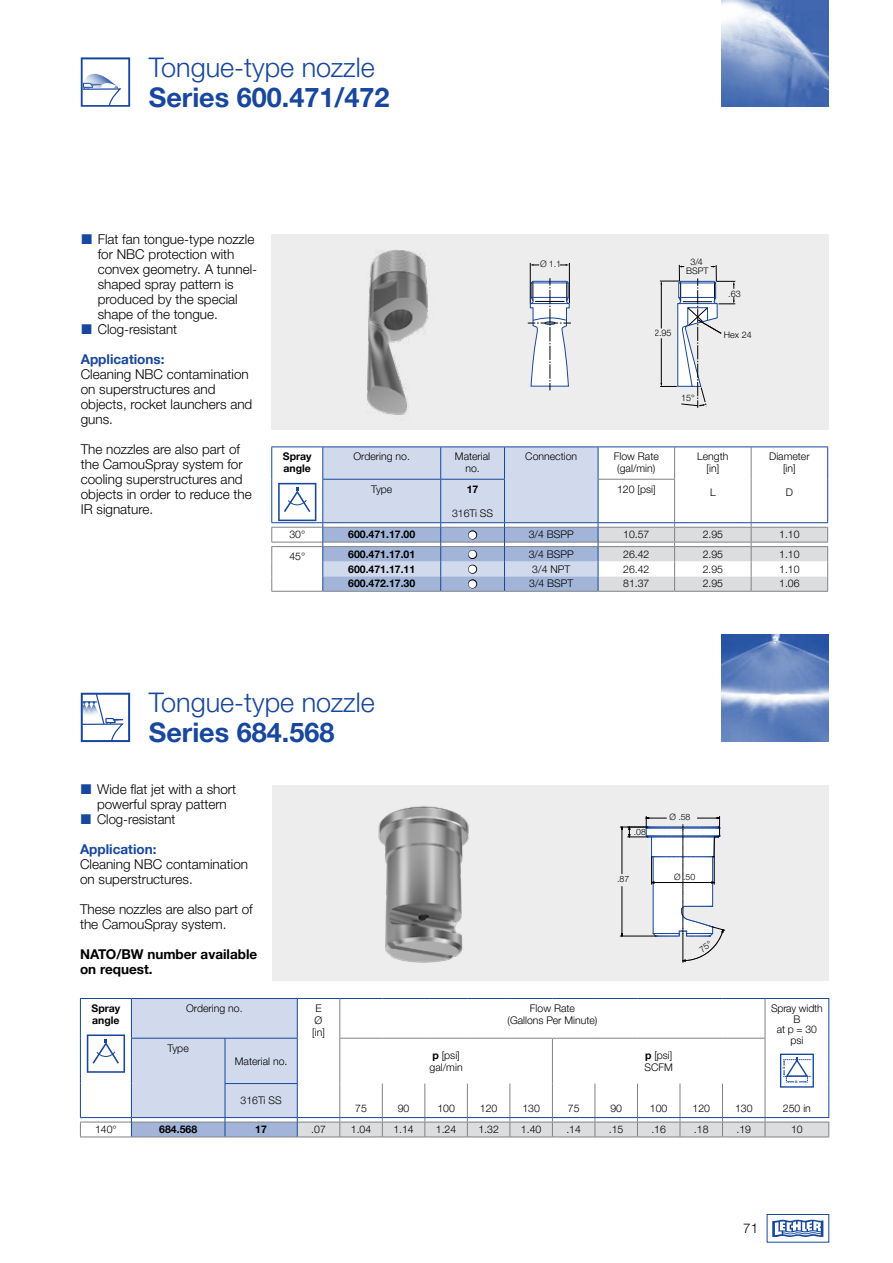
<style>
.page{position:relative;width:893px;height:1263px;background:#fff}
.page>*{position:absolute;margin:0;border:0;box-sizing:border-box;transform-origin:0 0}
.t1{font:300 27px "Helvetica Neue LTW1 G";color:#17479e}
.t2{font:700 27px "Helvetica Neue LTW1 G";color:#17479e}
.t3{font:300 13.5px/15px "Helvetica Neue LTW1 G";color:#000}
.t4{font:700 13.5px/15px "Helvetica Neue LTW1 G";color:#000}
.t5{font:700 13.5px "Helvetica Neue LTW1 G";color:#17479e}
.t6{font:300 10.5px/12px "Helvetica Neue LTW1 G";color:#000;text-align:center}
.t7{font:700 10.5px/12px "Helvetica Neue LTW1 G";color:#000}
.t8{font:300 9px/9px "Helvetica Neue LTW1 G";color:#000;text-align:center}
.t9{font:300 9px "Helvetica Neue LTW1 G";color:#0d1214}
.t10{font:300 8.7px "Helvetica Neue LTW1 G";color:#010001}
.t11{font:700 3.3px "Helvetica Neue LTW1 G";color:#17479e}
.s1{font-weight:700}
</style>
<div class="page">
<div style="left:272px;top:785px;width:556px;height:195px;background:#ededee"></div>
<div style="left:271px;top:234px;width:557px;height:195px;background:#ededee"></div>
<div style="left:767px;top:1214px;width:62px;height:28px;border:1px solid #17479e"></div>
<svg style="left:772px;top:1219px;width:51px;height:18px"></svg>
<svg style="left:530px;top:278px;width:41px;height:112px"></svg>
<svg style="left:560px;top:264px;width:9px;height:2px"></svg>
<svg style="left:531px;top:264px;width:8px;height:2px"></svg>
<hr style="left:569px;top:263px;width:1px;height:40px;background:#000">
<hr style="left:530px;top:263px;width:1px;height:40px;background:#000">
<svg style="left:660px;top:265px;width:75px;height:143px"></svg>
<svg style="left:81px;top:693px;width:49px;height:49px"></svg>
<svg style="left:81px;top:57px;width:49px;height:50px"></svg>
<img style="left:722px;top:0;width:106px;height:106px">
<img style="left:722px;top:635px;width:106px;height:107px">
<img style="left:378px;top:806px;width:91px;height:157px">
<img style="left:367px;top:250px;width:163px;height:170px">
<hr style="left:271px;top:591px;width:52px;height:1px;background:#808285">
<hr style="left:271px;top:527px;width:51px;height:1px;background:#808285">
<svg style="left:271px;top:528px;width:1px;height:63px"></svg>
<hr style="left:271px;top:446px;width:52px;height:1px;background:#17479e">
<hr style="left:271px;top:447px;width:1px;height:32px;background:#17479e">
<hr style="left:323px;top:446px;width:118px;height:1px;background:#17479e">
<hr style="left:441px;top:446px;width:63px;height:1px;background:#17479e">
<hr style="left:504px;top:446px;width:94px;height:1px;background:#17479e">
<hr style="left:598px;top:446px;width:77px;height:1px;background:#17479e">
<hr style="left:675px;top:446px;width:76px;height:1px;background:#17479e">
<hr style="left:751px;top:446px;width:77px;height:1px;background:#17479e">
<hr style="left:271px;top:479px;width:1px;height:43px;background:#17479e">
<hr style="left:271px;top:522px;width:52px;height:1px;background:#17479e">
<hr style="left:323px;top:591px;width:118px;height:1px;background:#808285">
<hr style="left:441px;top:591px;width:63px;height:1px;background:#808285">
<hr style="left:504px;top:591px;width:94px;height:1px;background:#808285">
<hr style="left:598px;top:591px;width:77px;height:1px;background:#808285">
<hr style="left:675px;top:591px;width:76px;height:1px;background:#808285">
<hr style="left:751px;top:591px;width:77px;height:1px;background:#808285">
<hr style="left:271px;top:542px;width:51px;height:1px;background:#808285">
<hr style="left:271px;top:546px;width:51px;height:1px;background:#808285">
<svg style="left:278px;top:483px;width:38px;height:38px"></svg>
<hr style="left:80px;top:1122px;width:51px;height:1px;background:#808285">
<svg style="left:80px;top:1122px;width:1px;height:14px"></svg>
<hr style="left:80px;top:1136px;width:51px;height:1px;background:#808285">
<hr style="left:80px;top:998px;width:51px;height:1px;background:#17479e">
<hr style="left:80px;top:999px;width:1px;height:39px;background:#17479e">
<hr style="left:80px;top:1038px;width:1px;height:45px;background:#17479e">
<hr style="left:80px;top:1083px;width:1px;height:34px;background:#17479e">
<hr style="left:80px;top:1117px;width:51px;height:1px;background:#17479e">
<svg style="left:87px;top:1034px;width:38px;height:39px"></svg>
<svg style="left:131px;top:998px;width:698px;height:139px"></svg>
<svg style="left:322px;top:447px;width:506px;height:144px"></svg>
<svg style="left:620px;top:816px;width:105px;height:146px"></svg>
<h1 class="t1" style="left:149px;top:51px;width:227px">Tongue-type nozzle</h1>
<h1 class="t2" style="left:149px;top:80px;width:242px">Series 600.471/472</h1>
<p class="t3" style="left:98px;top:231px;width:161px">Flat fan tongue-type nozzle for NBC protection with convex geometry. A tunnel&shy;shaped spray pattern is produced by the special shape of the tongue.<br>Clog-resistant</p>
<p class="t5" style="left:81px;top:350px;width:85px">Applications:</p>
<p class="t3" style="left:81px;top:366px;width:173px">Cleaning NBC contamination on superstructures and objects, rocket launchers and guns.</p>
<p class="t3" style="left:81px;top:441px;width:173px">The nozzles are also part of the CamouSpray system for cooling superstructures and objects in order to reduce the<br>IR signature.</p>
<p class="t7" style="left:283px;top:451px;width:30px">Spray angle</p>
<p class="t6" style="left:353px;top:451px;width:58px">Ordering no.</p>
<p class="t6" style="left:455px;top:451px;width:37px">Material no.</p>
<p class="t6" style="left:525px;top:451px;width:53px">Connection</p>
<p class="t6" style="left:614px;top:451px;width:46px">Flow Rate (gal/min)</p>
<p class="t6" style="left:697px;top:451px;width:33px">Length [in]</p>
<p class="t8" style="left:686px;top:258px;width:24px">3/4<br>BSPT</p>
<p class="t9" style="left:540px;top:259px;width:23px">Ø 1.1</p>
<p class="t8" style="left:728px;top:289px;width:14px">.63</p>
<p class="t8" style="left:654px;top:328px;width:19px">2.95</p>
<p class="t8" style="left:724px;top:330px;width:29px">Hex 24</p>
<p class="t8" style="left:681px;top:394px;width:15px">15°</p>
<p class="t6" style="left:617px;top:483px;width:40px">120 [psi]</p>
<p class="t6" style="left:371px;top:483px;width:23px">Type</p>
<p class="t7" style="left:467px;top:483px;width:13px">17</p>
<p class="t6" style="left:452px;top:507px;width:43px">316Ti SS</p>
<p class="t6" style="left:710px;top:487px;width:7px">L</p>
<p class="t6" style="left:769px;top:451px;width:42px">Diameter [in]</p>
<p class="t6" style="left:786px;top:487px;width:9px">D</p>
<p class="t6" style="left:289px;top:529px;width:17px">30°</p>
<p class="t7" style="left:348px;top:529px;width:69px">600.471.17.00</p>
<p class="t6" style="left:529px;top:529px;width:46px">3/4 BSPP</p>
<p class="t6" style="left:623px;top:529px;width:28px">10.57</p>
<p class="t6" style="left:703px;top:529px;width:22px">2.95</p>
<p class="t6" style="left:779px;top:529px;width:22px">1.10</p>
<p class="t6" style="left:289px;top:550px;width:17px">45°</p>
<p class="t7" style="left:348px;top:548px;width:69px">600.471.17.01</p>
<p class="t6" style="left:529px;top:548px;width:46px">3/4 BSPP</p>
<p class="t6" style="left:623px;top:548px;width:28px">26.42</p>
<p class="t6" style="left:703px;top:548px;width:22px">2.95</p>
<p class="t6" style="left:779px;top:548px;width:22px">1.10</p>
<p class="t7" style="left:348px;top:563px;width:69px">600.471.17.11</p>
<p class="t6" style="left:532px;top:563px;width:39px">3/4 NPT</p>
<p class="t6" style="left:623px;top:563px;width:28px">26.42</p>
<p class="t6" style="left:703px;top:563px;width:22px">2.95</p>
<p class="t6" style="left:779px;top:563px;width:22px">1.10</p>
<p class="t7" style="left:348px;top:577px;width:69px">600.472.17.30</p>
<p class="t6" style="left:529px;top:578px;width:46px">3/4 BSPT</p>
<p class="t6" style="left:623px;top:578px;width:28px">81.37</p>
<p class="t6" style="left:703px;top:578px;width:22px">2.95</p>
<p class="t6" style="left:779px;top:578px;width:22px">1.06</p>
<h1 class="t1" style="left:149px;top:686px;width:227px">Tongue-type nozzle</h1>
<h1 class="t2" style="left:149px;top:716px;width:187px">Series 684.568</h1>
<p class="t3" style="left:97px;top:782px;width:141px">Wide flat jet with a short powerful spray pattern<br>Clog-resistant</p>
<p class="t5" style="left:80px;top:841px;width:78px">Application:</p>
<p class="t3" style="left:80px;top:857px;width:170px">Cleaning NBC contamination on superstructures.</p>
<p class="t3" style="left:80px;top:902px;width:174px">These nozzles are also part of the CamouSpray system.</p>
<p class="t4" style="left:80px;top:947px;width:179px">NATO/BW number available on request.</p>
<p class="t7" style="left:92px;top:1002px;width:30px">Spray angle</p>
<p class="t6" style="left:186px;top:1002px;width:58px">Ordering no.</p>
<p class="t6" style="left:312px;top:1002px;width:14px">E<br>Ø [in]</p>
<p class="t6" style="left:507px;top:1002px;width:91px">Flow Rate<br>(Gallons Per Minute)</p>
<p class="t6" style="left:771px;top:1003px;width:53px;line-height:10.5px">Spray width<br>B<br>at p = 30 psi</p>
<p class="t11" style="left:783px;top:1066px;width:4px">H</p>
<p class="t11" style="left:795px;top:1080px;width:4px">B</p>
<p class="t10" style="left:669px;top:812px;width:23px">Ø .58</p>
<p class="t10" style="left:634px;top:826px;width:14px">.08</p>
<p class="t10" style="left:617px;top:874px;width:14px">.87</p>
<p class="t10" style="left:674px;top:872px;width:23px">Ø .50</p>
<p class="t6" style="left:168px;top:1042px;width:23px">Type</p>
<p class="t6" style="left:235px;top:1055px;width:54px">Material no.</p>
<p class="t6" style="left:430px;top:1049px;width:35px;text-align:left"><span class="s1">p</span> [psi] gal/min</p>
<p class="t6" style="left:644px;top:1049px;width:30px;text-align:left"><span class="s1">p</span> [psi]<br>SCFM</p>
<p class="t6" style="left:241px;top:1094px;width:43px">316Ti SS</p>
<p class="t6" style="left:355px;top:1102px;width:13px">75</p>
<p class="t6" style="left:398px;top:1102px;width:13px">90</p>
<p class="t6" style="left:437px;top:1102px;width:19px">100</p>
<p class="t6" style="left:480px;top:1102px;width:19px">120</p>
<p class="t6" style="left:522px;top:1102px;width:19px">130</p>
<p class="t6" style="left:568px;top:1102px;width:13px">75</p>
<p class="t6" style="left:610px;top:1102px;width:13px">90</p>
<p class="t6" style="left:650px;top:1102px;width:19px">100</p>
<p class="t6" style="left:692px;top:1102px;width:19px">120</p>
<p class="t6" style="left:735px;top:1102px;width:19px">130</p>
<p class="t6" style="left:783px;top:1102px;width:30px">250 in</p>
<p class="t6" style="left:95px;top:1123px;width:23px">140°</p>
<p class="t7" style="left:159px;top:1123px;width:39px">684.568</p>
<p class="t7" style="left:255px;top:1123px;width:13px">17</p>
<p class="t6" style="left:311px;top:1123px;width:16px">.07</p>
<p class="t6" style="left:351px;top:1123px;width:22px">1.04</p>
<p class="t6" style="left:393px;top:1123px;width:22px">1.14</p>
<p class="t6" style="left:436px;top:1123px;width:22px">1.24</p>
<p class="t6" style="left:478px;top:1123px;width:22px">1.32</p>
<p class="t6" style="left:521px;top:1123px;width:22px">1.40</p>
<p class="t6" style="left:566px;top:1123px;width:16px">.14</p>
<p class="t6" style="left:609px;top:1123px;width:16px">.15</p>
<p class="t6" style="left:651px;top:1123px;width:16px">.16</p>
<p class="t6" style="left:694px;top:1123px;width:16px">.18</p>
<p class="t6" style="left:736px;top:1123px;width:16px">.19</p>
<p class="t6" style="left:791px;top:1123px;width:13px">10</p>
<p class="t3" style="left:743px;top:1221px;width:17px">71</p>
</div>
